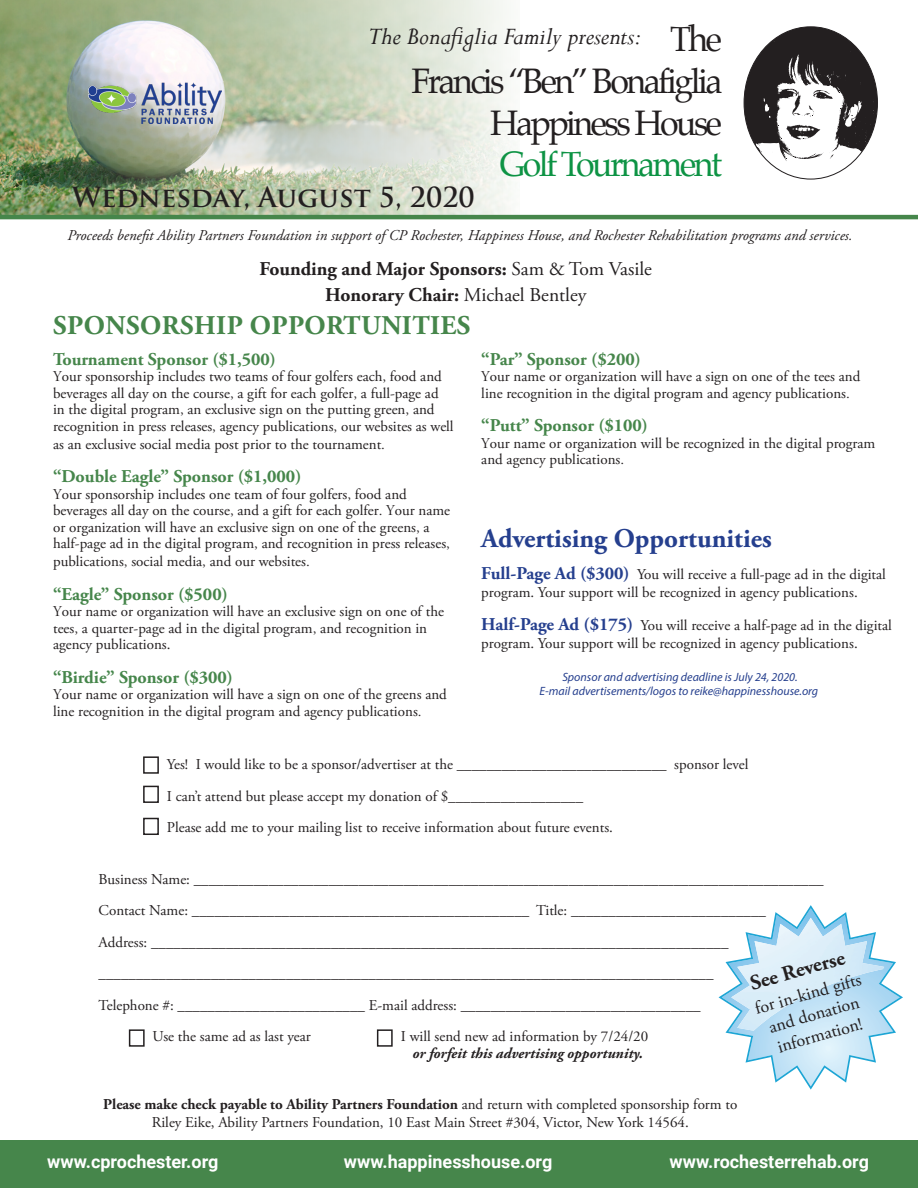
<style>
.page{position:relative;width:918px;height:1188px;background:#fff}
.page>*{position:absolute;margin:0;border:0;box-sizing:border-box;transform-origin:0 0}
.t1{font:34.65px/41.5px "Palatino";letter-spacing:-.075em;color:#231f20;text-align:right}
.t2{font:italic 27px "Perpetua";color:#231f20}
.t3{font:700 27px "Adobe Garamond Pro";color:#253f8e}
.t4{font:700 27px "Adobe Garamond Pro";letter-spacing:.015em;color:#46864b}
.t5{font:700 27px "Trajan Pro";color:#231f20}
.t6{font:700 21px "Adobe Garamond Pro";color:#231f20}
.t7{font:700 19.5px "Adobe Garamond Pro";color:#231f20}
.t8{font:700 18px "Adobe Garamond Pro";color:#46864b}
.t9{font:700 18px "Roboto";color:#fff}
.t10{font:18px/21.6px "Adobe Garamond Pro";color:#231f20;text-align:center}
.t11{font:15px/16.5px "Adobe Garamond Pro";color:#231f20}
.t12{font:italic 15px "Adobe Garamond Pro";color:#231f20}
.t13{font:700 15px "Adobe Garamond Pro";color:#231f20}
.t14{font:italic 700 15px "Adobe Garamond Pro";color:#231f20}
.t15{font:italic 12px/14.4px "Myriad Pro";color:#253f8e;text-align:center}
.s1{color:#0d9344}
.s2{font-weight:400}
.s3{font-weight:700;font-size:18px;color:#253f8e}
</style>
<div class="page">
<div style="left:0;top:1141px;width:918px;height:47px;background:#46864b"></div>
<img style="left:0;top:0;width:519px;height:215px">
<svg style="left:744px;top:27px;width:133px;height:137px"></svg>
<img style="left:89px;top:82px;width:132px;height:42px">
<hr style="left:0;top:215px;width:918px;height:4px;background:#46864b">
<div style="left:143px;top:756px;width:16px;height:18px;border:2px solid #231f20"></div>
<div style="left:143px;top:818px;width:16px;height:17px;border:2px solid #231f20"></div>
<div style="left:143px;top:786px;width:16px;height:17px;border:2px solid #231f20"></div>
<div style="left:377px;top:1029px;width:16px;height:18px;border:2px solid #231f20"></div>
<div style="left:129px;top:1029px;width:16px;height:18px;border:2px solid #231f20"></div>
<svg style="left:719px;top:905px;width:184px;height:185px"></svg>
<img style="left:731px;top:918px;width:153px;height:113px">
<p class="t1" style="left:411px;top:19px;width:312px">The<br>Francis “Ben” Bonafiglia<br>Happiness House<br><span class="s1">Golf Tournament</span></p>
<p class="t5" style="left:72px;top:181px;width:405px">Wednesday, August 5, 2020</p>
<p class="t2" style="left:368px;top:19px;width:275px">The Bonafiglia Family presents:</p>
<p class="t12" style="left:68px;top:226px;width:787px">Proceeds benefit Ability Partners Foundation in support of CP Rochester, Happiness House, and Rochester Rehabilitation programs and services.</p>
<p class="t7" style="left:259px;top:258px;width:394px">Founding and Major Sponsors: <span class="s2">Sam &amp; Tom Vasile</span></p>
<p class="t7" style="left:325px;top:283px;width:263px">Honorary Chair: <span class="s2">Michael Bentley</span></p>
<p class="t4" style="left:53px;top:310px;width:419px">SPONSORSHIP OPPORTUNITIES</p>
<p class="t8" style="left:53px;top:348px;width:224px">Tournament Sponsor ($1,500)</p>
<p class="t11" style="left:53px;top:369px;width:402px">Your sponsorship includes two teams of four golfers each, food and beverages all day on the course, a gift for each golfer, a full-page ad in the digital program, an exclusive sign on the putting green, and recognition in press releases, agency publications, our websites as well</p>
<p class="t11" style="left:53px;top:436px;width:333px">as an exclusive social media post prior to the tournament.</p>
<p class="t8" style="left:53px;top:466px;width:250px">“Double Eagle” Sponsor ($1,000)</p>
<p class="t11" style="left:53px;top:486px;width:399px">Your sponsorship includes one team of four golfers, food and beverages all day on the course, and a gift for each golfer. Your name or organization will have an exclusive sign on one of the greens, a half-page ad in the digital program, and recognition in press releases,</p>
<p class="t11" style="left:53px;top:554px;width:258px">publications, social media, and our websites.</p>
<p class="t8" style="left:53px;top:583px;width:176px">“Eagle” Sponsor ($500)</p>
<p class="t11" style="left:53px;top:604px;width:392px">Your name or organization will have an exclusive sign on one of the tees, a quarter-page ad in the digital program, and recognition in agency publications.</p>
<p class="t8" style="left:53px;top:666px;width:181px">“Birdie” Sponsor ($300)</p>
<p class="t11" style="left:53px;top:687px;width:395px">Your name or organization will have a sign on one of the greens and line recognition in the digital program and agency publications.</p>
<p class="t8" style="left:481px;top:348px;width:161px">“Par” Sponsor ($200)</p>
<p class="t11" style="left:481px;top:369px;width:381px">Your name or organization will have a sign on one of the tees and line recognition in the digital program and agency publications.</p>
<p class="t8" style="left:481px;top:415px;width:168px">“Putt” Sponsor ($100)</p>
<p class="t11" style="left:481px;top:435px;width:396px">Your name or organization will be recognized in the digital program and agency publications.</p>
<p class="t3" style="left:481px;top:523px;width:292px">Advertising Opportunities</p>
<p class="t11" style="left:481px;top:566px;width:406px;line-height:18px"><span class="s3">Full-Page Ad ($300)</span> You will receive a full-page ad in the digital program. Your support will be recognized in agency publications.</p>
<p class="t11" style="left:481px;top:617px;width:412px;line-height:18px"><span class="s3">Half-Page Ad ($175)</span> You will receive a half-page ad in the digital program. Your support will be recognized in agency publications.</p>
<p class="t15" style="left:540px;top:669px;width:280px">Sponsor and advertising deadline is July 24, 2020.<br>E-mail advertisements/logos to reike@happinesshouse.org</p>
<p class="t11" style="left:167px;top:757px;width:583px">Yes! I would like to be a sponsor/advertiser at the ____________________________ sponsor level</p>
<p class="t11" style="left:167px;top:788px;width:418px">I can’t attend but please accept my donation of $__________________</p>
<p class="t11" style="left:167px;top:820px;width:448px">Please add me to your mailing list to receive information about future events.</p>
<p class="t11" style="left:99px;top:871px;width:727px">Business Name: ____________________________________________________________________________________</p>
<p class="t11" style="left:99px;top:903px;width:669px">Contact Name: _____________________________________________ Title: __________________________</p>
<p class="t11" style="left:99px;top:934px;width:631px">Address: _____________________________________________________________________________</p>
<p class="t11" style="left:99px;top:966px;width:616px">__________________________________________________________________________________</p>
<p class="t11" style="left:99px;top:997px;width:604px">Telephone #: _________________________ E-mail address: ________________________________</p>
<p class="t11" style="left:153px;top:1029px;width:160px">Use the same ad as last year</p>
<p class="t11" style="left:401px;top:1029px;width:249px">I will send new ad information by 7/24/20</p>
<p class="t6" style="left:747px;top:972px;width:99px;rotate:-16deg">See Reverse</p>
<p class="t10" style="left:752px;top:999px;width:111px;rotate:-16deg">for in-kind gifts and donation information!</p>
<p class="t14" style="left:413px;top:1044px;width:232px">or forfeit this advertising opportunity.</p>
<p class="t13" style="left:103px;top:1096px;width:636px">Please make check payable to Ability Partners Foundation <span class="s2">and return with completed sponsorship form to</span></p>
<p class="t11" style="left:152px;top:1115px;width:539px">Riley Eike, Ability Partners Foundation, 10 East Main Street #304, Victor, New York 14564.</p>
<p class="t9" style="left:47px;top:1149px;width:173px">www.cprochester.org</p>
<p class="t9" style="left:344px;top:1149px;width:210px">www.happinesshouse.org</p>
<p class="t9" style="left:670px;top:1149px;width:201px">www.rochesterrehab.org</p>
</div>
